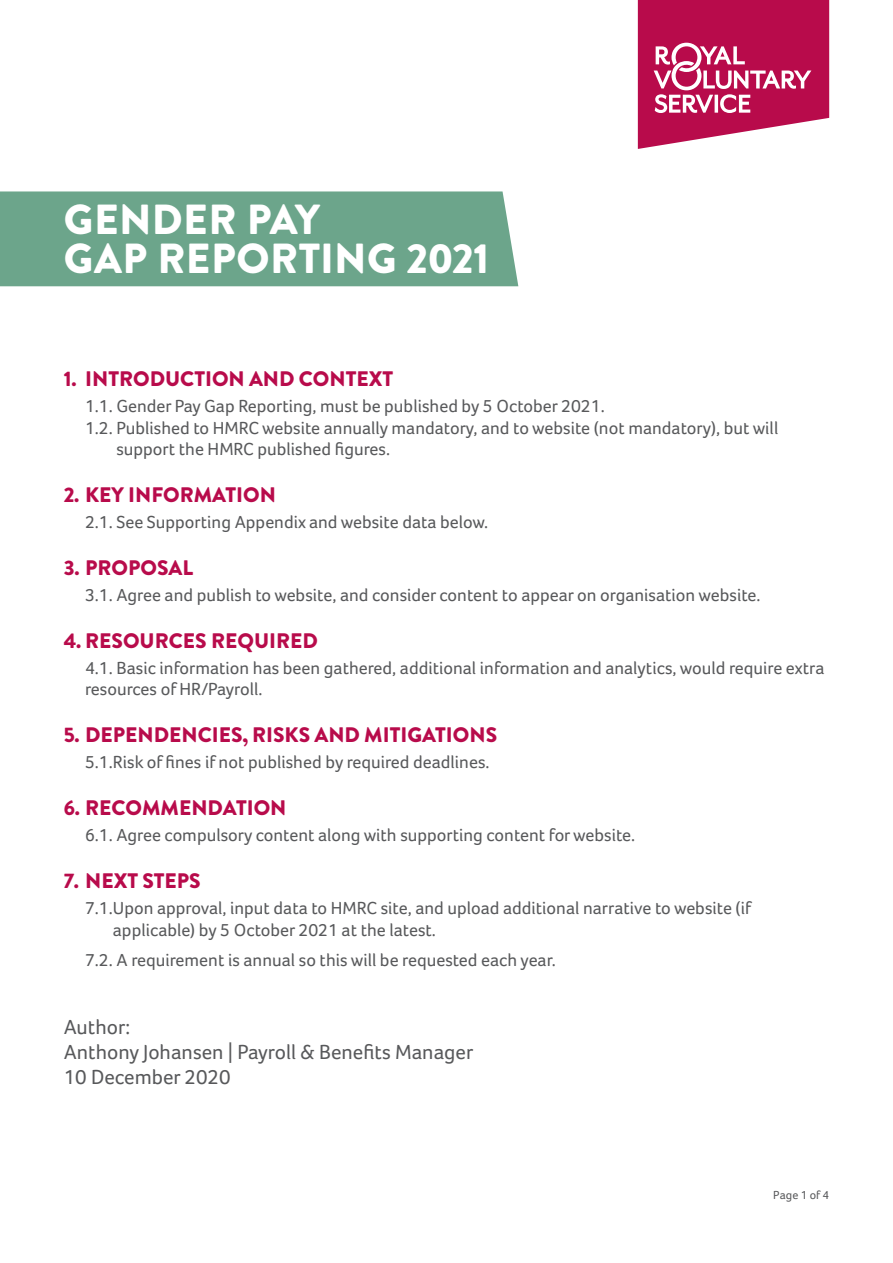
<style>
.page{position:relative;width:893px;height:1263px;background:#fff}
.page>*{position:absolute;margin:0;border:0;box-sizing:border-box;transform-origin:0 0}
.t1{font:900 42px/39px "Brandon Grotesque";letter-spacing:.01em;color:#fff}
.t2{font:900 21px "Brandon Grotesque";color:#b80b4b}
.t3{font:21px/25.2px "Foco W";color:#58595b}
.t4{font:18px/21.6px "Foco W";color:#58595b}
.t5{font:12px "Foco W";letter-spacing:.01em;color:#58595b}
</style>
<div class="page">
<svg style="left:638px;top:0;width:191px;height:149px"></svg>
<div style="left:0;top:191px;width:518px;height:95px;background:#6ca58b"></div>
<h1 class="t1" style="left:64px;top:201px;width:427px">GENDER PAY<br>GAP REPORTING 2021</h1>
<p class="t2" style="left:64px;top:364px;width:331px">1. INTRODUCTION AND CONTEXT</p>
<p class="t4" style="left:85px;top:395px;width:521px">1.1. Gender Pay Gap Reporting, must be published by 5 October 2021.</p>
<p class="t4" style="left:85px;top:416px;width:695px">1.2. Published to HMRC website annually mandatory, and to website (not mandatory), but will</p>
<p class="t4" style="left:117px;top:438px;width:275px">support the HMRC published figures.</p>
<p class="t2" style="left:64px;top:480px;width:213px">2. KEY INFORMATION</p>
<p class="t4" style="left:85px;top:511px;width:405px">2.1. See Supporting Appendix and website data below.</p>
<p class="t2" style="left:64px;top:553px;width:131px">3. PROPOSAL</p>
<p class="t4" style="left:85px;top:584px;width:677px">3.1. Agree and publish to website, and consider content to appear on organisation website.</p>
<p class="t2" style="left:64px;top:626px;width:255px">4. RESOURCES REQUIRED</p>
<p class="t4" style="left:85px;top:657px;width:741px">4.1. Basic information has been gathered, additional information and analytics, would require extra resources of HR/Payroll.</p>
<p class="t2" style="left:64px;top:720px;width:435px">5. DEPENDENCIES, RISKS AND MITIGATIONS</p>
<p class="t4" style="left:85px;top:751px;width:406px">5.1.Risk of fines if not published by required deadlines.</p>
<p class="t2" style="left:64px;top:793px;width:224px">6. RECOMMENDATION</p>
<p class="t4" style="left:85px;top:824px;width:552px">6.1. Agree compulsory content along with supporting content for website.</p>
<p class="t2" style="left:64px;top:866px;width:138px">7. NEXT STEPS</p>
<p class="t4" style="left:113px;top:897px;width:640px;text-indent:-28px">7.1.Upon approval, input data to HMRC site, and upload additional narrative to website (if applicable) by 5 October 2021 at the latest.</p>
<p class="t4" style="left:85px;top:949px;width:472px">7.2. A requirement is annual so this will be requested each year.</p>
<p class="t3" style="left:64px;top:1014px;width:411px">Author:<br>Anthony Johansen | Payroll &amp; Benefits Manager<br>10 December 2020</p>
<p class="t5" style="left:773px;top:1188px;width:58px">Page 1 of 4</p>
</div>
